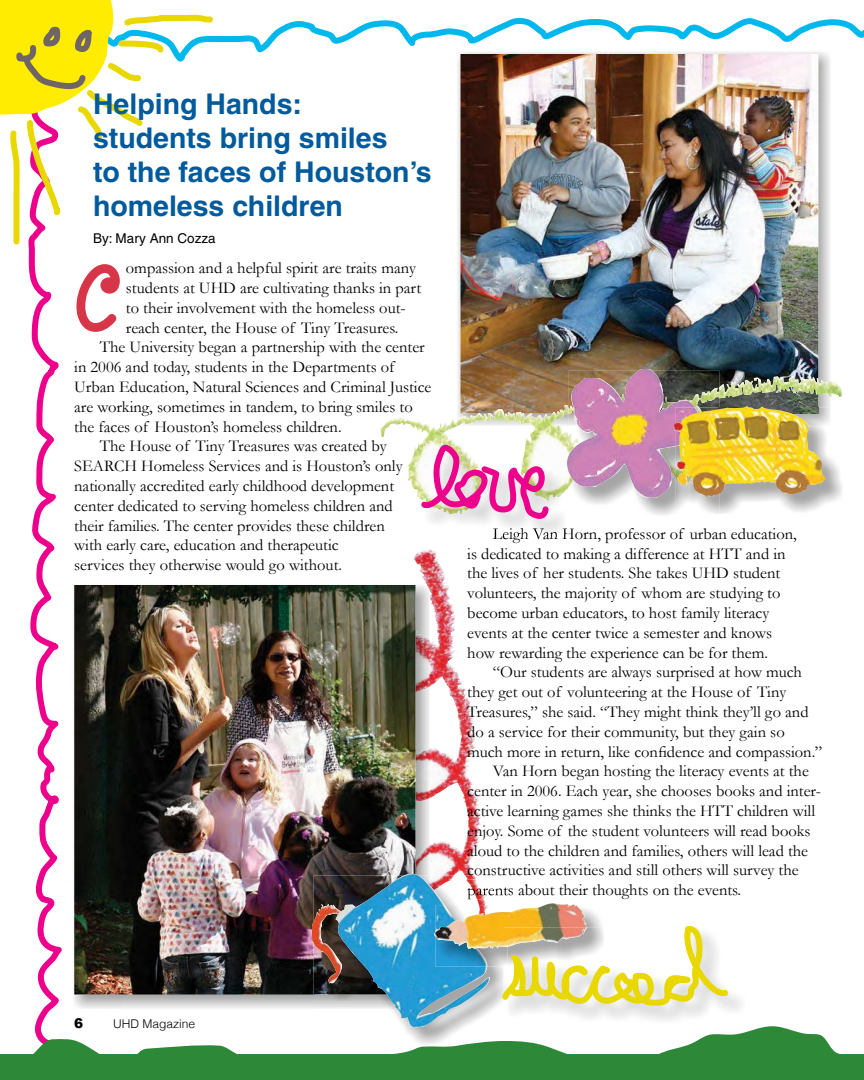
<style>
.page{position:relative;width:864px;height:1080px;background:#fff}
.page>*{position:absolute;margin:0;border:0;box-sizing:border-box;transform-origin:0 0}
.t1{font:600 129.75px "Boyz R Gross";color:#d73648}
.t2{font:700 28.5px/34.2px "Helvetica";color:#005a9c}
.t3{font:16.5px/19.8px "Garamond";color:#000}
.t4{font:13.5px "Helvetica";color:#000}
.t5{font:900 13.5px "Arial";color:#000}
.t6{font:300 12px "Helvetica";color:#000}
</style>
<div class="page">
<svg style="left:213px;top:18px;width:650px;height:35px"></svg>
<img style="left:413px;top:559px;width:57px;height:317px">
<img style="left:213px;top:994px;width:101px;height:13px">
<img style="left:415px;top:583px;width:15px;height:293px">
<img style="left:213px;top:585px;width:202px;height:409px">
<img style="left:456px;top:50px;width:375px;height:53px">
<img style="left:456px;top:103px;width:53px;height:323px">
<img style="left:818px;top:103px;width:12px;height:304px">
<img style="left:509px;top:414px;width:60px;height:12px">
<img style="left:460px;top:54px;width:358px;height:360px">
<img style="left:430px;top:876px;width:56px;height:29px">
<img style="left:314px;top:967px;width:188px;height:40px">
<img style="left:477px;top:876px;width:9px;height:3px">
<svg style="left:468px;top:876px;width:9px;height:3px"></svg>
<img style="left:467px;top:884px;width:41px;height:15px">
<img style="left:470px;top:884px;width:16px;height:15px">
<svg style="left:419px;top:876px;width:11px;height:10px"></svg>
<img style="left:314px;top:926px;width:90px;height:68px">
<img style="left:312px;top:874px;width:100px;height:52px">
<img style="left:576px;top:905px;width:25px;height:21px">
<img style="left:487px;top:946px;width:15px;height:21px">
<img style="left:436px;top:937px;width:51px;height:30px">
<img style="left:553px;top:905px;width:23px;height:7px">
<img style="left:455px;top:905px;width:53px;height:17px">
<svg style="left:478px;top:905px;width:10px;height:12px"></svg>
<img style="left:436px;top:905px;width:19px;height:27px">
<img style="left:482px;top:903px;width:71px;height:13px">
<svg style="left:502px;top:926px;width:226px;height:80px"></svg>
<img style="left:719px;top:376px;width:123px;height:22px">
<img style="left:652px;top:371px;width:67px;height:41px">
<img style="left:661px;top:387px;width:58px;height:22px">
<img style="left:569px;top:394px;width:55px;height:52px">
<img style="left:574px;top:487px;width:101px;height:28px">
<img style="left:569px;top:446px;width:104px;height:41px">
<img style="left:570px;top:369px;width:70px;height:51px">
<img style="left:493px;top:528px;width:73px;height:9px">
<img style="left:549px;top:446px;width:17px;height:68px">
<svg style="left:421px;top:445px;width:128px;height:74px"></svg>
<img style="left:719px;top:456px;width:123px;height:58px">
<img style="left:673px;top:406px;width:153px;height:91px">
<svg style="left:9px;top:1007px;width:854px;height:73px;fill:#2d8838"></svg>
<svg style="left:0;top:0;width:213px;height:1052px"></svg>
<svg style="left:863px;top:1054px;width:1px;height:26px"></svg>
<h2 class="t2" style="left:93px;top:86px;width:340px">Helping Hands:<br>students bring smiles<br>to the faces of Houston’s homeless children</h2>
<p class="t4" style="left:93px;top:231px;width:124px">By: Mary Ann Cozza</p>
<h1 class="t1" style="left:74px;top:228px;width:49px">C</h1>
<p class="t3" style="left:126px;top:258px;width:292px">ompassion and a helpful spirit are traits many</p>
<p class="t3" style="left:126px;top:278px;width:297px">students at UHD are cultivating thanks in part</p>
<p class="t3" style="left:126px;top:298px;width:281px">to their involvement with the homeless out-</p>
<p class="t3" style="left:126px;top:317px;width:274px">reach center, the House of Tiny Treasures.</p>
<p class="t3" style="left:100px;top:337px;width:327px">The University began a partnership with the center</p>
<p class="t3" style="left:74px;top:357px;width:322px">in 2006 and today, students in the Departments of</p>
<p class="t3" style="left:74px;top:377px;width:359px">Urban Education, Natural Sciences and Criminal Justice</p>
<p class="t3" style="left:74px;top:397px;width:340px">are working, sometimes in tandem, to bring smiles to</p>
<p class="t3" style="left:74px;top:416px;width:269px">the faces of Houston’s homeless children.</p>
<p class="t3" style="left:100px;top:436px;width:288px">The House of Tiny Treasures was created by</p>
<p class="t3" style="left:74px;top:456px;width:330px">SEARCH Homeless Services and is Houston’s only</p>
<p class="t3" style="left:74px;top:476px;width:321px">nationally accredited early childhood development</p>
<p class="t3" style="left:74px;top:496px;width:320px">center dedicated to serving homeless children and</p>
<p class="t3" style="left:74px;top:515px;width:312px">their families. The center provides these children</p>
<p class="t3" style="left:74px;top:535px;width:266px">with early care, education and therapeutic</p>
<p class="t3" style="left:74px;top:555px;width:269px">services they otherwise would go without.</p>
<p class="t3" style="left:467px;top:524px;width:331px;text-indent:25px">Leigh Van Horn, professor of urban education, is dedicated to making a difference at HTT and in the lives of her students. She takes UHD student volunteers, the majority of whom are studying to become urban educators, to host family literacy events at the center twice a semester and knows how rewarding the experience can be for them.</p>
<p class="t3" style="left:493px;top:662px;width:311px">“Our students are always surprised at how much</p>
<p class="t3" style="left:467px;top:682px;width:321px">they get out of volunteering at the House of Tiny</p>
<p class="t3" style="left:467px;top:702px;width:343px">Treasures,” she said. “They might think they’ll go and</p>
<p class="t3" style="left:467px;top:722px;width:319px">do a service for their community, but they gain so</p>
<p class="t3" style="left:467px;top:741px;width:356px">much more in return, like confidence and compassion.”</p>
<p class="t3" style="left:493px;top:761px;width:318px">Van Horn began hosting the literacy events at the</p>
<p class="t3" style="left:467px;top:781px;width:355px">center in 2006. Each year, she chooses books and inter-</p>
<p class="t3" style="left:467px;top:801px;width:349px">active learning games she thinks the HTT children will</p>
<p class="t3" style="left:467px;top:821px;width:345px">enjoy. Some of the student volunteers will read books</p>
<p class="t3" style="left:467px;top:840px;width:342px">aloud to the children and families, others will lead the</p>
<p class="t3" style="left:467px;top:860px;width:333px">constructive activities and still others will survey the</p>
<p class="t3" style="left:467px;top:880px;width:276px">parents about their thoughts on the events.</p>
<p class="t5" style="left:74px;top:1013px;width:11px">6</p>
<p class="t6" style="left:113px;top:1016px;width:84px">UHD Magazine</p>
</div>
